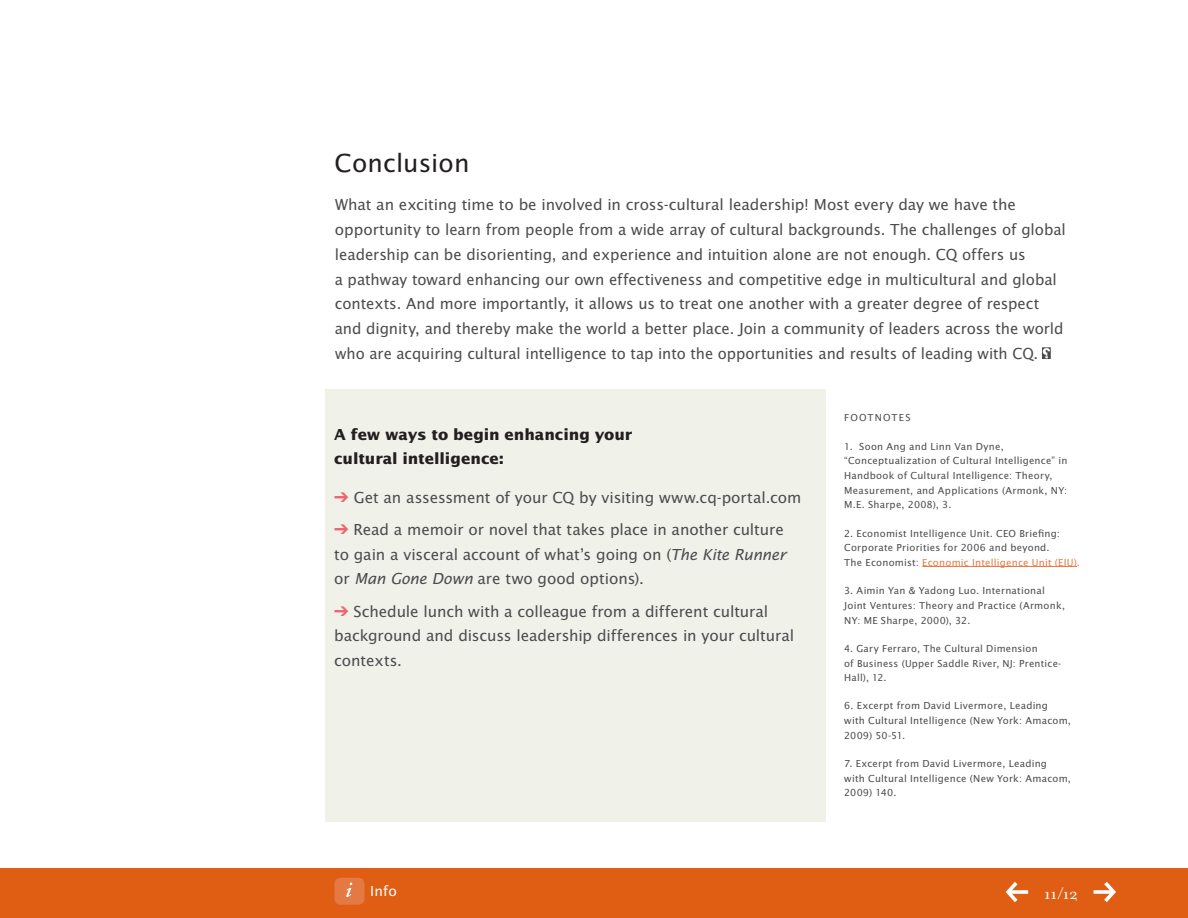
<style>
.page{position:relative;width:1188px;height:918px;background:#fff}
.page>*{position:absolute;margin:0;border:0;box-sizing:border-box;transform-origin:0 0}
.t1{font:27px "Lucida Sans EFOP";letter-spacing:.005em;color:#231f20}
.t2{font:18px "Filosofia OT";color:#fff}
.t3{font:16.5px/24.8px "Lucida Sans EFOP";letter-spacing:-.005em;color:#4b4c4d}
.t4{font:700 16.5px/24.8px "Lucida Sans EFOP";letter-spacing:-.005em;color:#231f20}
.t5{font:15px "Lucida Sans EFOP";color:#fff}
.t6{font:10.5px/14.7px "Lucida Sans EFOP";letter-spacing:.025em;color:#4b4c4d}
.t7{font:10.5px "Lucida Sans EFOP";letter-spacing:.11em;color:#4b4c4d}
.s1{color:#ed656f}
.s2{font-style:italic}
.s3{color:#e57944}
</style>
<div class="page">
<div style="left:0;top:869px;width:1188px;height:49px;background:#e05d14"></div>
<div style="left:334px;top:878px;width:30px;height:27px;background:#e57944;border-radius:6px"></div>
<svg style="left:346px;top:883px;width:6px;height:14px"></svg>
<svg style="left:1006px;top:882px;width:22px;height:20px"></svg>
<svg style="left:1094px;top:882px;width:22px;height:20px"></svg>
<div style="left:325px;top:390px;width:501px;height:432px;background:#f0f1e9"></div>
<hr style="left:922px;top:566px;width:155px;height:1px;background:#e57944">
<svg style="left:1042px;top:347px;width:9px;height:12px"></svg>
<h1 class="t1" style="left:335px;top:148px;width:137px">Conclusion</h1>
<p class="t3" style="left:335px;top:193px;width:733px">What an exciting time to be involved in cross-cultural leadership! Most every day we have the opportunity to learn from people from a wide array of cultural backgrounds. The challenges of global leadership can be disorienting, and experience and intuition alone are not enough. CQ offers us<br>a pathway toward enhancing our own effectiveness and competitive edge in multicultural and global contexts. And more importantly, it allows us to treat one another with a greater degree of respect and dignity, and thereby make the world a better place. Join a community of leaders across the world who are acquiring cultural intelligence to tap into the opportunities and results of leading with CQ.</p>
<p class="t4" style="left:334px;top:423px;width:300px">A few ways to begin enhancing your cultural intelligence:</p>
<p class="t3" style="left:334px;top:486px;width:469px"><span class="s1">➔</span> Get an assessment of your CQ by visiting www.cq-portal.com</p>
<p class="t3" style="left:334px;top:518px;width:454px"><span class="s1">➔</span> Read a memoir or novel that takes place in another culture to gain a visceral account of what’s going on (<span class="s2">The Kite Runner </span>or <span class="s2">Man Gone Down</span> are two good options).</p>
<p class="t3" style="left:334px;top:600px;width:461px"><span class="s1">➔</span> Schedule lunch with a colleague from a different cultural background and discuss leadership differences in your cultural contexts.</p>
<p class="t7" style="left:844px;top:412px;width:68px">FOOTNOTES</p>
<p class="t6" style="left:844px;top:439px;width:225px">1. Soon Ang and Linn Van Dyne, “Conceptualization of Cultural Intelligence” in Handbook of Cultural Intelligence: Theory, Measurement, and Applications (Armonk, NY:<br>M.E. Sharpe, 2008), 3.</p>
<p class="t6" style="left:844px;top:526px;width:237px">2. Economist Intelligence Unit. CEO Briefing:<br>Corporate Priorities for 2006 and beyond.<br>The Economist: <span class="s3">Economic Intelligence Unit (EIU).</span></p>
<p class="t6" style="left:844px;top:584px;width:222px">3. Aimin Yan &amp; Yadong Luo. International<br>Joint Ventures: Theory and Practice (Armonk,<br>NY: ME Sharpe, 2000), 32.</p>
<p class="t6" style="left:844px;top:642px;width:219px">4. Gary Ferraro, The Cultural Dimension<br>of Business (Upper Saddle River, NJ: Prentice-<br>Hall), 12.</p>
<p class="t6" style="left:844px;top:699px;width:228px">6. Excerpt from David Livermore, Leading with Cultural Intelligence (New York: Amacom,<br>2009) 50-51.</p>
<p class="t6" style="left:844px;top:757px;width:228px">7. Excerpt from David Livermore, Leading<br>with Cultural Intelligence (New York: Amacom,<br>2009) 140.</p>
<p class="t5" style="left:370px;top:883px;width:28px">Info</p>
<p class="t2" style="left:1044px;top:884px;width:35px">11/12</p>
</div>
